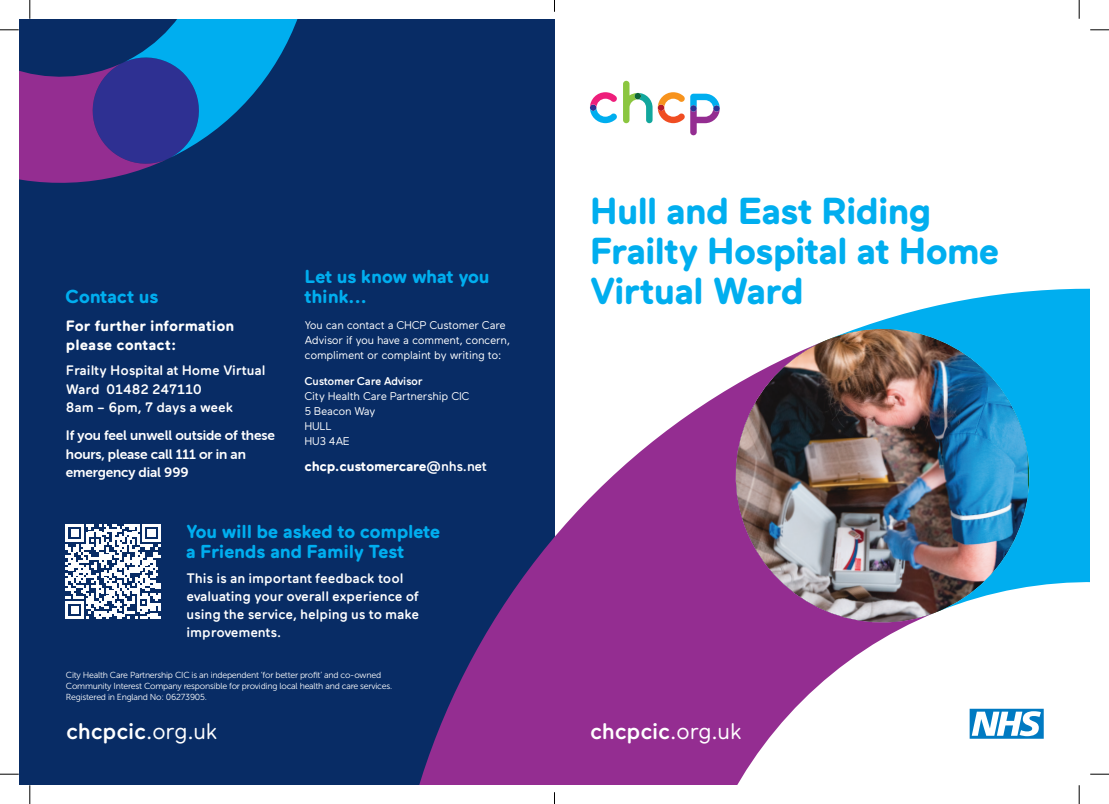
<style>
.page{position:relative;width:1109px;height:804px;background:#fff}
.page>*{position:absolute;margin:0;border:0;box-sizing:border-box;transform-origin:0 0}
.t1{font:700 37.5px/40px "Maax Rounded";letter-spacing:-.035em;color:#00aeef}
.t2{font:500 22.5px "Maax Rounded";letter-spacing:-.025em;color:#fff}
.t3{font:700 18.75px/20px "Maax Rounded";letter-spacing:-.025em;color:#00aeef}
.t4{font:700 15px/18.8px "Maax Rounded";color:#fff}
.t5{font:500 13.75px/18.1px "Maax Rounded";letter-spacing:-.01em;color:#fff}
.t6{font:13.75px/18.1px "Museo Sans Rounded 700";letter-spacing:-.01em;color:#fff}
.t7{font:700 13.75px "Maax Rounded";letter-spacing:-.025em;color:#fff}
.t8{font:11.25px/15px "Maax Rounded";letter-spacing:-.025em;color:#fff}
.t9{font:500 11.25px "Maax Rounded";letter-spacing:-.025em;color:#fff}
.t10{font:8.75px/11.2px "Museo Sans 300";letter-spacing:-.025em;color:#fff}
.s1{font-weight:500}
.s2{font-weight:400}
</style>
<div class="page">
<div style="left:19px;top:19px;width:535px;height:766px;background:#082c65"></div>
<svg style="left:206px;top:19px;width:92px;height:118px;fill:#00aeef"></svg>
<svg style="left:829px;top:288px;width:260px;height:451px;fill:#00aeef"></svg>
<img style="left:419px;top:339px;width:595px;height:446px">
<svg style="left:590px;top:92px;width:27px;height:31px"></svg>
<svg style="left:623px;top:81px;width:61px;height:42px"></svg>
<svg style="left:690px;top:94px;width:29px;height:41px"></svg>
<div style="left:690px;top:105px;width:6px;height:7px;background:#2e3092;border-radius:50%"></div>
<svg style="left:969px;top:708px;width:74px;height:30px"></svg>
<svg style="left:66px;top:524px;width:94px;height:95px"></svg>
<svg style="left:1090px;top:29px;width:18px;height:2px"></svg>
<svg style="left:0;top:773px;width:19px;height:2px"></svg>
<svg style="left:1090px;top:773px;width:18px;height:2px"></svg>
<svg style="left:0;top:0;width:206px;height:183px"></svg>
<svg style="left:29px;top:785px;width:2px;height:19px"></svg>
<svg style="left:1078px;top:0;width:1px;height:19px"></svg>
<svg style="left:1078px;top:785px;width:1px;height:19px"></svg>
<svg style="left:554px;top:792px;width:1px;height:12px"></svg>
<h3 class="t3" style="left:65px;top:286px;width:95px">Contact us</h3>
<h3 class="t4" style="left:66px;top:316px;width:170px">For further information please contact:</h3>
<h3 class="t5" style="left:66px;top:361px;width:201px">Frailty Hospital at Home Virtual<br>Ward 01482 247110<br>8am – 6pm, 7 days a week</h3>
<h3 class="t6" style="left:66px;top:426px;width:210px">If you feel unwell outside of these hours, please call 111 or in an emergency dial 999</h3>
<h3 class="t3" style="left:304px;top:266px;width:186px">Let us know what you think...</h3>
<p class="t8" style="left:304px;top:317px;width:207px">You can contact a CHCP Customer Care<br>Advisor if you have a comment, concern, compliment or complaint by writing to:</p>
<p class="t9" style="left:304px;top:374px;width:120px">Customer Care Advisor</p>
<p class="t8" style="left:304px;top:388px;width:166px">City Health Care Partnership CIC<br>5 Beacon Way<br>HULL<br>HU3 4AE</p>
<h3 class="t7" style="left:304px;top:458px;width:184px">chcp.customercare<span class="s1">@nhs.net</span></h3>
<h3 class="t3" style="left:186px;top:520px;width:256px">You will be asked to complete a Friends and Family Test</h3>
<h3 class="t5" style="left:186px;top:568px;width:234px">This is an important feedback tool evaluating your overall experience of using the service, helping us to make improvements.</h3>
<p class="t10" style="left:66px;top:669px;width:328px">City Health Care Partnership CIC is an independent ‘for better profit’ and co-owned<br>Community Interest Company responsible for providing local health and care services.<br>Registered in England No: 06273905.</p>
<h1 class="t1" style="left:590px;top:190px;width:411px">Hull and East Riding<br>Frailty Hospital at Home<br>Virtual Ward</h1>
<h2 class="t2" style="left:66px;top:718px;width:154px">chcpcic<span class="s2">.org.uk</span></h2>
<h2 class="t2" style="left:590px;top:718px;width:154px">chcpcic<span class="s2">.org.uk</span></h2>
</div>
